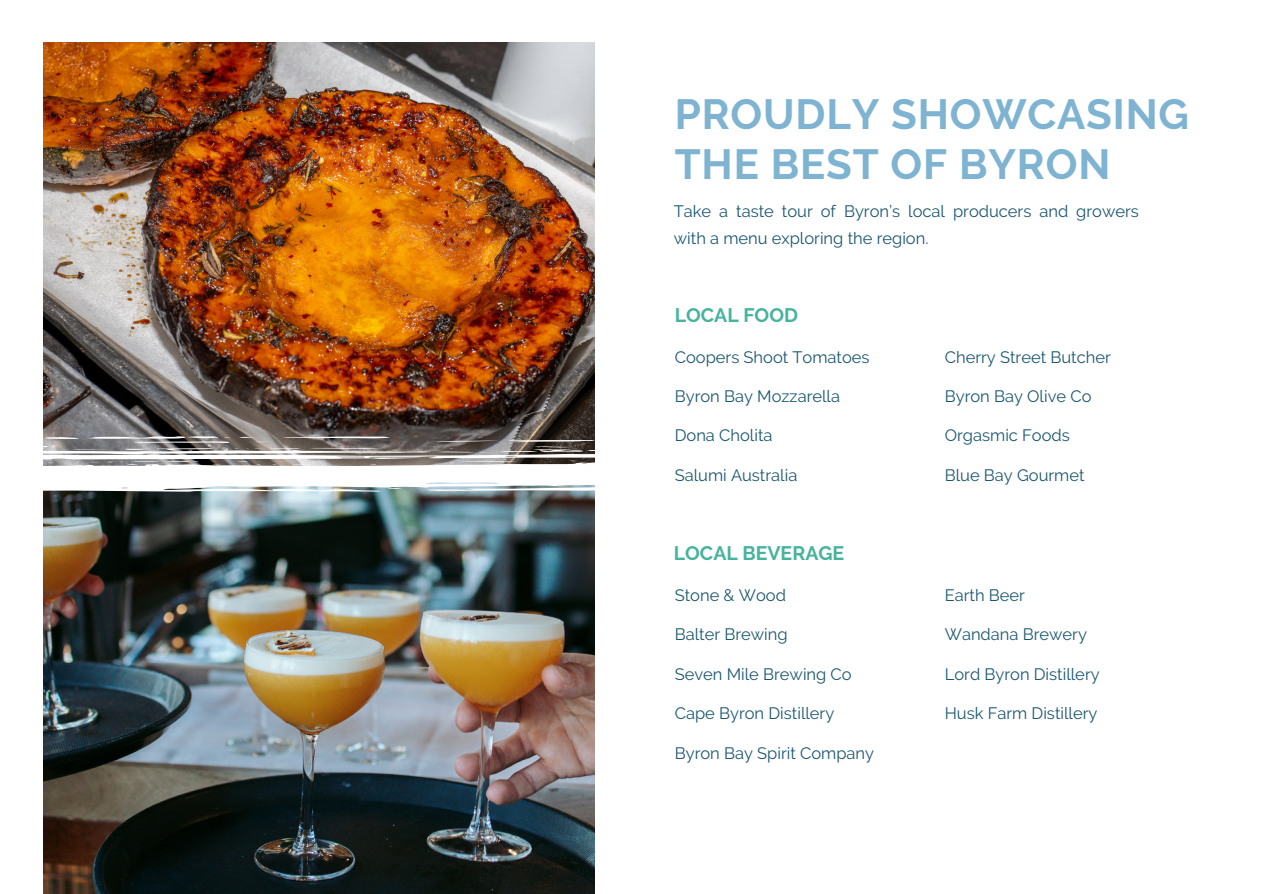
<style>
.page{position:relative;width:1263px;height:894px;background:#fff}
.page>*{position:absolute;margin:0;border:0;box-sizing:border-box;transform-origin:0 0}
.t1{font:700 42px/49.5px "Raleway";letter-spacing:.02em;color:#7eb3d1}
.t2{font:700 19.5px "Raleway";color:#46b39c}
.t3{font:16.5px/27px "Raleway";color:#1c5770}
</style>
<div class="page">
<img style="left:43px;top:502px;width:551px;height:391px">
<img style="left:43px;top:43px;width:551px;height:390px">
<img style="left:43px;top:433px;width:552px;height:69px">
<p class="t1" style="left:675px;top:90px;width:516px">PROUDLY SHOWCASING<br>THE BEST OF BYRON</p>
<p class="t3" style="left:674px;top:197px;width:467px">Take a taste tour of Byron’s local producers and growers with a menu exploring the region.</p>
<p class="t2" style="left:675px;top:304px;width:125px">LOCAL FOOD</p>
<p class="t3" style="left:675px;top:343px;width:196px">Coopers Shoot Tomatoes</p>
<p class="t3" style="left:675px;top:382px;width:167px">Byron Bay Mozzarella</p>
<p class="t3" style="left:675px;top:422px;width:99px">Dona Cholita</p>
<h1 class="t3" style="left:675px;top:461px;width:124px">Salumi Australia</h1>
<p class="t2" style="left:674px;top:541px;width:172px">LOCAL BEVERAGE</p>
<p class="t3" style="left:675px;top:581px;width:113px">Stone &amp; Wood</p>
<h2 class="t3" style="left:675px;top:621px;width:114px">Balter Brewing</h2>
<p class="t3" style="left:675px;top:660px;width:178px">Seven Mile Brewing Co</p>
<p class="t3" style="left:675px;top:699px;width:161px">Cape Byron Distillery</p>
<p class="t3" style="left:675px;top:739px;width:201px">Byron Bay Spirit Company</p>
<p class="t3" style="left:945px;top:343px;width:168px">Cherry Street Butcher</p>
<p class="t3" style="left:945px;top:382px;width:148px">Byron Bay Olive Co</p>
<p class="t3" style="left:945px;top:422px;width:127px">Orgasmic Foods</p>
<p class="t3" style="left:945px;top:461px;width:141px">Blue Bay Gourmet</p>
<p class="t3" style="left:945px;top:581px;width:82px">Earth Beer</p>
<h2 class="t3" style="left:945px;top:621px;width:144px">Wandana Brewery</h2>
<p class="t3" style="left:945px;top:660px;width:156px">Lord Byron Distillery</p>
<p class="t3" style="left:945px;top:699px;width:154px">Husk Farm Distillery</p>
</div>
